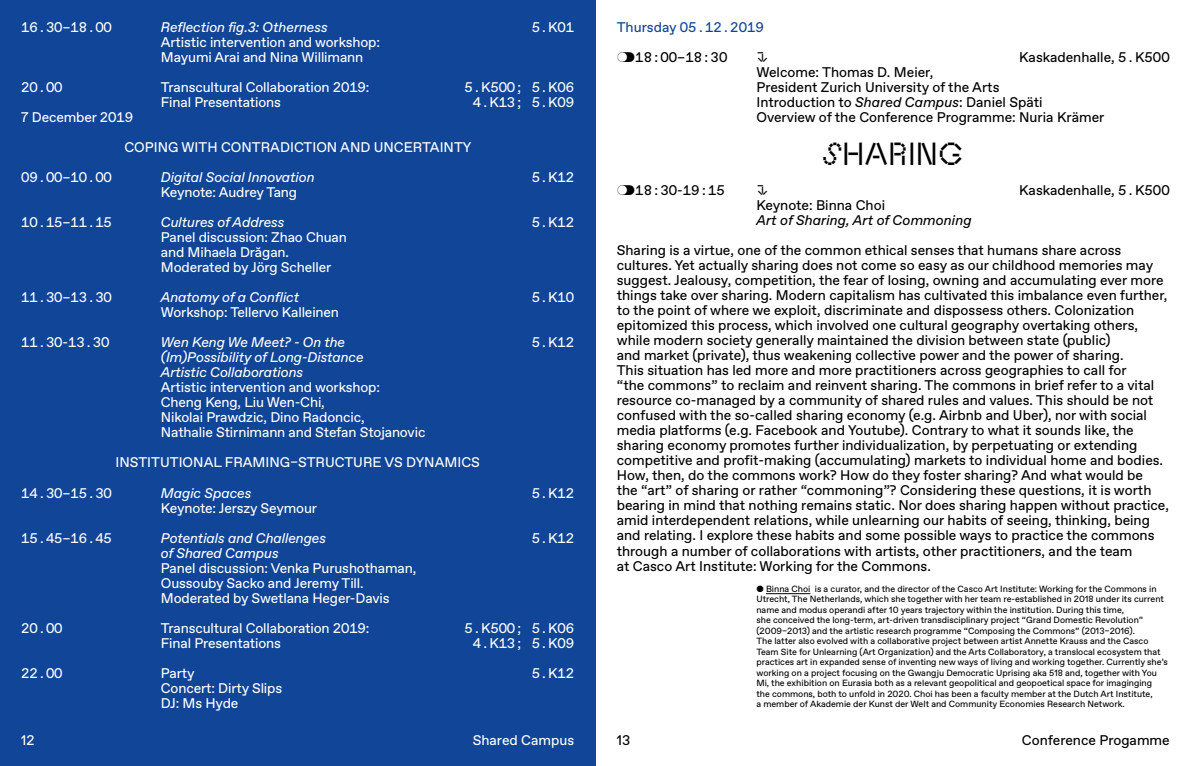
<style>
.page{position:relative;width:1191px;height:766px;background:#fff}
.page>*{position:absolute;margin:0;border:0;box-sizing:border-box;transform-origin:0 0}
.t1{font:32px "Campus";color:#000}
.t2{font:14px/15px "Favorit";color:#000}
.t3{font:14px/15px "Favorit";letter-spacing:-.01em;color:#fff}
.t4{font:italic 14px/15px "Favorit";letter-spacing:-.01em;color:#fff}
.t5{font:14px/30px "Favorit";color:#104597}
.t6{font:italic 14px "Favorit";color:#000}
.t7{font:14px "Campus";color:#000}
.t8{font:9px/10.5px "Favorit";color:#000}
.s1{font-family:"Campus";color:#000}
.s2{color:#000}
.s3{font-style:italic}
.s4{font-family:"Campus"}
</style>
<div class="page">
<div style="left:0;top:0;width:595px;height:765px;background:#104597"></div>
<hr style="left:766px;top:593px;width:44px;height:1px;background:#000">
<p class="t3" style="left:21px;top:20px;width:92px">16.30–18.00</p>
<p class="t4" style="left:161px;top:20px;width:168px">Reflection fig.3: Otherness</p>
<p class="t3" style="left:532px;top:20px;width:44px">5.K01</p>
<p class="t3" style="left:161px;top:35px;width:221px">Artistic intervention and workshop:<br>Mayumi Arai and Nina Willimann</p>
<p class="t3" style="left:21px;top:80px;width:43px">20.00</p>
<p class="t3" style="left:161px;top:80px;width:210px">Transcultural Collaboration 2019:</p>
<p class="t3" style="left:464px;top:80px;width:111px">5.K500; 5.K06</p>
<p class="t3" style="left:161px;top:95px;width:122px">Final Presentations</p>
<p class="t3" style="left:473px;top:95px;width:103px">4.K13; 5.K09</p>
<p class="t3" style="left:21px;top:110px;width:113px">7 December 2019</p>
<p class="t3" style="left:124px;top:140px;width:348px">COPING WITH CONTRADICTION AND UNCERTAINTY</p>
<p class="t3" style="left:21px;top:170px;width:92px">09.00–10.00</p>
<p class="t4" style="left:161px;top:170px;width:155px">Digital Social Innovation</p>
<p class="t3" style="left:532px;top:170px;width:44px">5.K12</p>
<p class="t3" style="left:161px;top:185px;width:138px">Keynote: Audrey Tang</p>
<p class="t3" style="left:21px;top:215px;width:92px">10.15–11.15</p>
<p class="t4" style="left:161px;top:215px;width:125px">Cultures of Address</p>
<p class="t3" style="left:532px;top:215px;width:44px">5.K12</p>
<p class="t3" style="left:161px;top:230px;width:187px">Panel discussion: Zhao Chuan and Mihaela Drăgan.<br>Moderated by Jörg Scheller</p>
<p class="t3" style="left:21px;top:290px;width:92px">11.30–13.30</p>
<p class="t4" style="left:161px;top:290px;width:140px">Anatomy of a Conflict</p>
<p class="t3" style="left:532px;top:290px;width:44px">5.K10</p>
<p class="t3" style="left:161px;top:305px;width:180px">Workshop: Tellervo Kalleinen</p>
<p class="t3" style="left:21px;top:335px;width:90px">11.30-13.30</p>
<p class="t4" style="left:161px;top:335px;width:186px">Wen Keng We Meet? - On the</p>
<p class="t3" style="left:532px;top:335px;width:44px">5.K12</p>
<p class="t4" style="left:161px;top:350px;width:204px">(Im)Possibility of Long-Distance<br>Artistic Collaborations</p>
<p class="t3" style="left:161px;top:380px;width:266px">Artistic intervention and workshop:<br>Cheng Keng, Liu Wen-Chi,<br>Nikolai Prawdzic, Dino Radoncic,<br>Nathalie Stirnimann and Stefan Stojanovic</p>
<p class="t3" style="left:116px;top:454px;width:366px">INSTITUTIONAL FRAMING–STRUCTURE VS DYNAMICS</p>
<p class="t3" style="left:21px;top:484px;width:92px">14.30–15.30</p>
<p class="t4" style="left:161px;top:484px;width:92px">Magic Spaces</p>
<p class="t3" style="left:532px;top:484px;width:44px">5.K12</p>
<p class="t3" style="left:161px;top:499px;width:158px">Keynote: Jerszy Seymour</p>
<p class="t3" style="left:21px;top:529px;width:92px">15.45–16.45</p>
<p class="t4" style="left:161px;top:529px;width:167px">Potentials and Challenges</p>
<p class="t3" style="left:532px;top:529px;width:44px">5.K12</p>
<p class="t4" style="left:161px;top:544px;width:119px">of Shared Campus</p>
<p class="t3" style="left:161px;top:559px;width:257px">Panel discussion: Venka Purushothaman,<br>Oussouby Sacko and Jeremy Till.<br>Moderated by Swetlana Heger-Davis</p>
<p class="t3" style="left:21px;top:619px;width:43px">20.00</p>
<p class="t3" style="left:161px;top:619px;width:210px">Transcultural Collaboration 2019:</p>
<p class="t3" style="left:464px;top:619px;width:111px">5.K500; 5.K06</p>
<p class="t3" style="left:161px;top:634px;width:122px">Final Presentations</p>
<p class="t3" style="left:473px;top:634px;width:103px">4.K13; 5.K09</p>
<p class="t3" style="left:21px;top:664px;width:43px">22.00</p>
<p class="t3" style="left:161px;top:664px;width:35px">Party</p>
<p class="t3" style="left:532px;top:664px;width:44px">5.K12</p>
<p class="t3" style="left:161px;top:679px;width:123px">Concert: Dirty Slips<br>DJ: Ms Hyde</p>
<p class="t3" style="left:21px;top:731px;width:15px">12</p>
<p class="t3" style="left:473px;top:731px;width:103px">Shared Campus</p>
<p class="t5" style="left:617px;top:12px;width:149px">Thursday 05.12.2019 <span class="s1">❍</span><span class="s2">18:00–18:30</span></p>
<p class="t7" style="left:756px;top:49px;width:13px">↴</p>
<p class="t2" style="left:1019px;top:50px;width:152px">Kaskadenhalle, 5.K500</p>
<p class="t2" style="left:756px;top:65px;width:349px">Welcome: Thomas D. Meier,<br>President Zurich University of the Arts<br>Introduction to <span class="s3">Shared Campus</span>: Daniel Späti Overview of the Conference Programme: Nuria Krämer</p>
<h1 class="t1" style="left:823px;top:134px;width:142px">SHARING</h1>
<p class="t2" style="left:617px;top:183px;width:110px"><span class="s4">❍</span>18:30-19:15</p>
<p class="t7" style="left:756px;top:182px;width:13px">↴</p>
<p class="t2" style="left:1019px;top:183px;width:152px">Kaskadenhalle, 5.K500</p>
<p class="t2" style="left:756px;top:198px;width:130px">Keynote: Binna Choi</p>
<p class="t6" style="left:756px;top:211px;width:217px">Art of Sharing, Art of Commoning</p>
<p class="t2" style="left:617px;top:243px;width:554px">Sharing is a virtue, one of the common ethical senses that humans share across cultures. Yet actually sharing does not come so easy as our childhood memories may suggest. Jealousy, competition, the fear of losing, owning and accumulating ever more things take over sharing. Modern capitalism has cultivated this imbalance even further, to the point of where we exploit, discriminate and dispossess others. Colonization epitomized this process, which involved one cultural geography overtaking others, while modern society generally maintained the division between state (public)<br>and market (private), thus weakening collective power and the power of sharing.<br>This situation has led more and more practitioners across geographies to call for<br>“the commons” to reclaim and reinvent sharing. The commons in brief refer to a vital resource co-managed by a community of shared rules and values. This should be not confused with the so-called sharing economy (e.g. Airbnb and Uber), nor with social media platforms (e.g. Facebook and Youtube). Contrary to what it sounds like, the sharing economy promotes further individualization, by perpetuating or extending competitive and profit-making (accumulating) markets to individual home and bodies.<br>How, then, do the commons work? How do they foster sharing? And what would be<br>the “art” of sharing or rather “commoning”? Considering these questions, it is worth bearing in mind that nothing remains static. Nor does sharing happen without practice, amid interdependent relations, while unlearning our habits of seeing, thinking, being and relating. I explore these habits and some possible ways to practice the commons through a number of collaborations with artists, other practitioners, and the team<br>at Casco Art Institute: Working for the Commons.</p>
<p class="t8" style="left:756px;top:583px;width:413px"><span class="s4">●</span> Binna Choi is a curator, and the director of the Casco Art Institute: Working for the Commons in Utrecht, The Netherlands, which she together with her team re-established in 2018 under its current name and modus operandi after 10 years trajectory within the institution. During this time,<br>she conceived the long-term, art-driven transdisciplinary project “Grand Domestic Revolution” (2009–2013) and the artistic research programme “Composing the Commons” (2013–2016).<br>The latter also evolved with a collaborative project between artist Annette Krauss and the Casco Team Site for Unlearning (Art Organization) and the Arts Collaboratory, a translocal ecosystem that practices art in expanded sense of inventing new ways of living and working together. Currently she’s working on a project focusing on the Gwangju Democratic Uprising aka 518 and, together with You Mi, the exhibition on Eurasia both as a relevant geopolitical and geopoetical space for imaginging<br>the commons, both to unfold in 2020. Choi has been a faculty member at the Dutch Art Institute,<br>a member of Akademie der Kunst der Welt and Community Economies Research Network.</p>
<p class="t2" style="left:617px;top:731px;width:15px">13</p>
<p class="t2" style="left:1022px;top:731px;width:149px">Conference Progamme</p>
</div>
